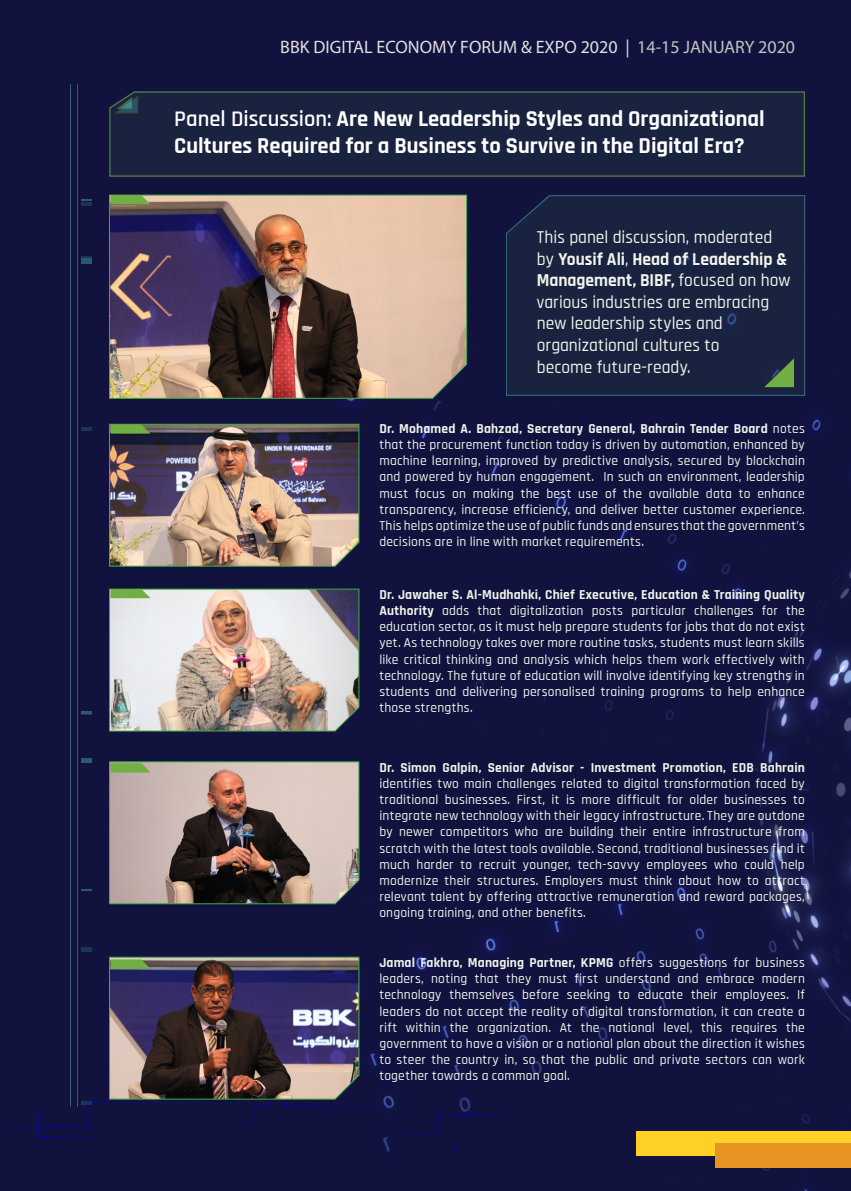
<style>
.page{position:relative;width:851px;height:1191px;background:#fff}
.page>*{position:absolute;margin:0;border:0;box-sizing:border-box;transform-origin:0 0}
.t1{font:700 22.5px/27px "Rajdhani";color:#fff}
.t2{font:500 18px/21.6px "Rajdhani";color:#f1f5ec}
.Paragraph_Style_1{font:18px "Myriad Pro";color:#e2dfdf}
.t3{font:500 13.5px/16.2px "Rajdhani";letter-spacing:.015em;color:#f1f5ec;text-align:justify}
.s1{color:#c4c4c2}
.s2{font-weight:600}
.s3{font-weight:700}
</style>
<div class="page">
<div style="left:0;top:0;width:850px;height:1191px;background:#11123e"></div>
<img style="left:333px;top:225px;width:517px;height:966px">
<div style="left:636px;top:1131px;width:214px;height:24px;background:#ffd126"></div>
<div style="left:715px;top:1143px;width:135px;height:24px;background:#e69424"></div>
<hr style="left:70px;top:84px;width:1px;height:1022px;background:#52c4ca">
<hr style="left:77px;top:84px;width:1px;height:1022px;background:#52c4ca">
<hr style="left:81px;top:947px;width:11px;height:4px;background:#1d3459">
<div style="left:81px;top:758px;width:11px;height:5px;background:#2a5875"></div>
<svg style="left:81px;top:711px;width:11px;height:4px"></svg>
<hr style="left:81px;top:427px;width:11px;height:4px;background:#1d3459">
<div style="left:81px;top:259px;width:11px;height:5px;background:#2a5875"></div>
<svg style="left:81px;top:199px;width:11px;height:7px"></svg>
<svg style="left:455px;top:1145px;width:5px;height:5px"></svg>
<div style="left:109px;top:91px;width:696px;height:86px;background:#19233f"></div>
<svg style="left:113px;top:94px;width:26px;height:20px"></svg>
<img style="left:109px;top:194px;width:358px;height:205px">
<svg style="left:110px;top:195px;width:40px;height:9px"></svg>
<img style="left:109px;top:423px;width:250px;height:144px">
<img style="left:109px;top:588px;width:250px;height:144px">
<svg style="left:109px;top:761px;width:250px;height:143px;background:#9c8c83"></svg>
<svg style="left:9px;top:956px;width:502px;height:182px"></svg>
<div style="left:506px;top:195px;width:298px;height:200px;background:#19233f"></div>
<svg style="left:764px;top:358px;width:29px;height:29px"></svg>
<p class="Paragraph_Style_1" style="left:280px;top:35px;width:516px">BBK DIGITAL ECONOMY FORUM &amp; EXPO 2020 | <span class="s1">14-15 JANUARY 2020</span></p>
<p class="t1" style="left:174px;top:106px;width:592px"><span class="s2">Panel Discussion:</span> Are New Leadership Styles and Organizational<br>Cultures Required for a Business to Survive in the Digital Era?</p>
<p class="t2" style="left:536px;top:227px;width:255px">This panel discussion, moderated by <span class="s3">Yousif Ali</span>, <span class="s3">Head of Leadership &amp;<br>Management, BIBF,</span> focused on how various industries are embracing new leadership styles and organizational cultures to</p>
<p class="t2" style="left:536px;top:357px;width:155px">become future-ready.</p>
<p class="t3" style="left:379px;top:421px;width:427px"><span class="s3">Dr. Mohamed A. Bahzad, Secretary General, Bahrain Tender Board</span> notes that the procurement function today is driven by automation, enhanced by machine learning, improved by predictive analysis, secured by blockchain and powered by human engagement. In such an environment, leadership must focus on making the best use of the available data to enhance transparency, increase efficiency, and deliver better customer experience.<br>This helps optimize the use of public funds and ensures that the government’s decisions are in line with market requirements.</p>
<p class="t3" style="left:379px;top:587px;width:427px"><span class="s3">Dr. Jawaher S. Al-Mudhahki, Chief Executive, Education &amp; Training Quality Authority</span> adds that digitalization posts particular challenges for the education sector, as it must help prepare students for jobs that do not exist yet. As technology takes over more routine tasks, students must learn skills like critical thinking and analysis which helps them work effectively with technology. The future of education will involve identifying key strengths in students and delivering personalised training programs to help enhance those strengths.</p>
<p class="t3" style="left:379px;top:759px;width:427px"><span class="s3">Dr. Simon Galpin, Senior Advisor - Investment Promotion, EDB Bahrain </span>identifies two main challenges related to digital transformation faced by traditional businesses. First, it is more difficult for older businesses to integrate new technology with their legacy infrastructure. They are outdone by newer competitors who are building their entire infrastructure from scratch with the latest tools available. Second, traditional businesses find it much harder to recruit younger, tech-savvy employees who could help modernize their structures. Employers must think about how to attract relevant talent by offering attractive remuneration and reward packages, ongoing training, and other benefits.</p>
<p class="t3" style="left:379px;top:955px;width:427px"><span class="s3">Jamal Fakhro, Managing Partner, KPMG</span> offers suggestions for business leaders, noting that they must first understand and embrace modern technology themselves before seeking to educate their employees. If leaders do not accept the reality of digital transformation, it can create a rift within the organization. At the national level, this requires the government to have a vision or a national plan about the direction it wishes to steer the country in, so that the public and private sectors can work together towards a common goal.</p>
</div>
